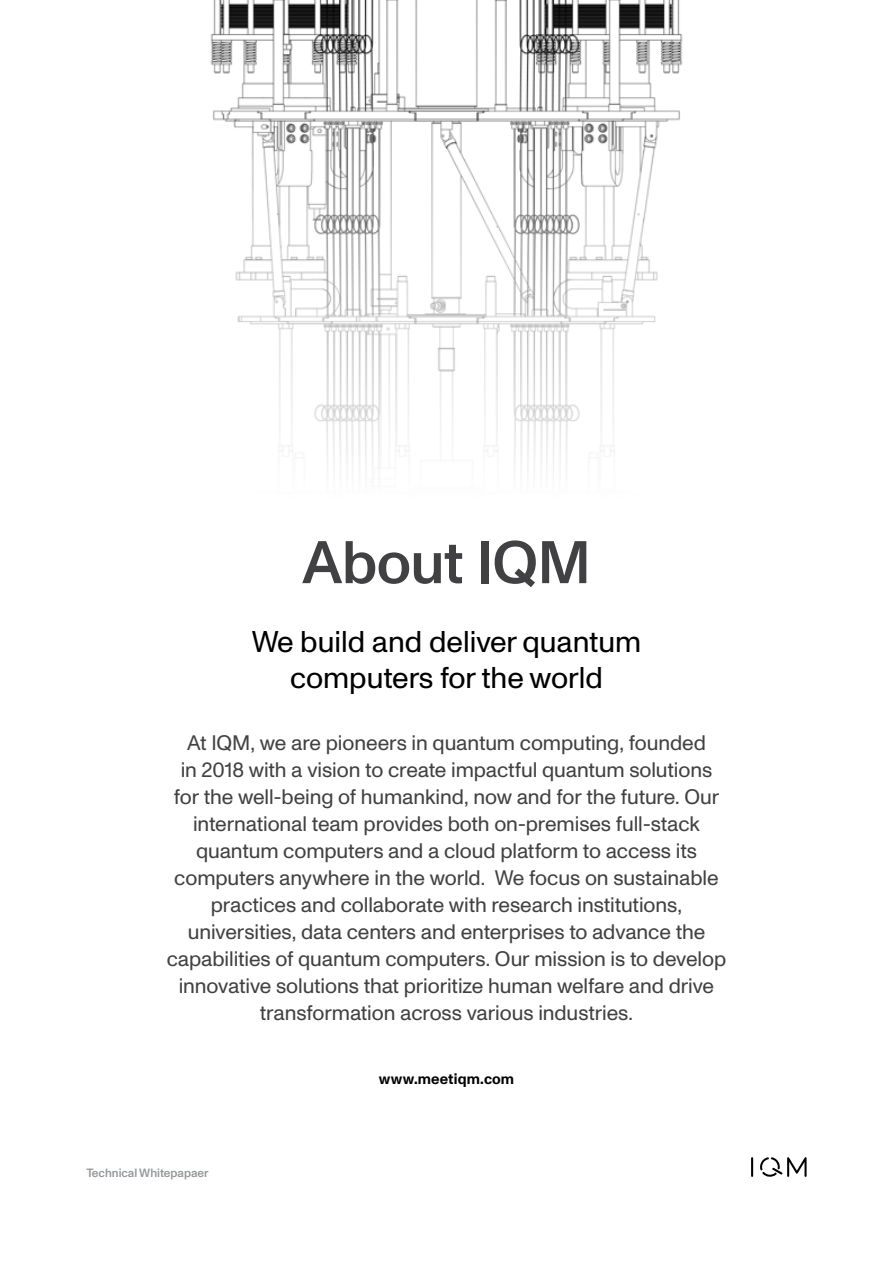
<style>
.page{position:relative;width:893px;height:1263px;background:#fff}
.page>*{position:absolute;margin:0;border:0;box-sizing:border-box;transform-origin:0 0}
.t1{font:500 60px "Monument Grotesk";letter-spacing:-.01em;color:#414042}
.t2{font:30px/36px "Monument Grotesk";color:#000;text-align:center}
.t3{font:21px/27px "Monument Grotesk";letter-spacing:-.005em;color:#414042;text-align:center}
.t4{font:700 15px "Monument Grotesk";letter-spacing:.01em;color:#000}
.t5{font:500 12px "Monument Grotesk";color:#939598}
</style>
<div class="page">
<svg style="left:210px;top:0;width:473px;height:476px"></svg>
<svg style="left:751px;top:1157px;width:2px;height:20px"></svg>
<svg style="left:760px;top:1157px;width:47px;height:20px"></svg>
<h1 class="t1" style="left:302px;top:519px;width:290px">About IQM</h1>
<h2 class="t2" style="left:252px;top:622px;width:391px">We build and deliver quantum computers for the world</h2>
<p class="t3" style="left:167px;top:728px;width:561px">At IQM, we are pioneers in quantum computing, founded<br>in 2018 with a vision to create impactful quantum solutions for the well-being of humankind, now and for the future. Our international team provides both on-premises full-stack quantum computers and a cloud platform to access its computers anywhere in the world. We focus on sustainable practices and collaborate with research institutions, universities, data centers and enterprises to advance the capabilities of quantum computers. Our mission is to develop innovative solutions that prioritize human welfare and drive transformation across various industries.</p>
<p class="t5" style="left:86px;top:1164px;width:124px">Technical Whitepapaer</p>
<p class="t4" style="left:379px;top:1067px;width:137px">www.meetiqm.com</p>
</div>
